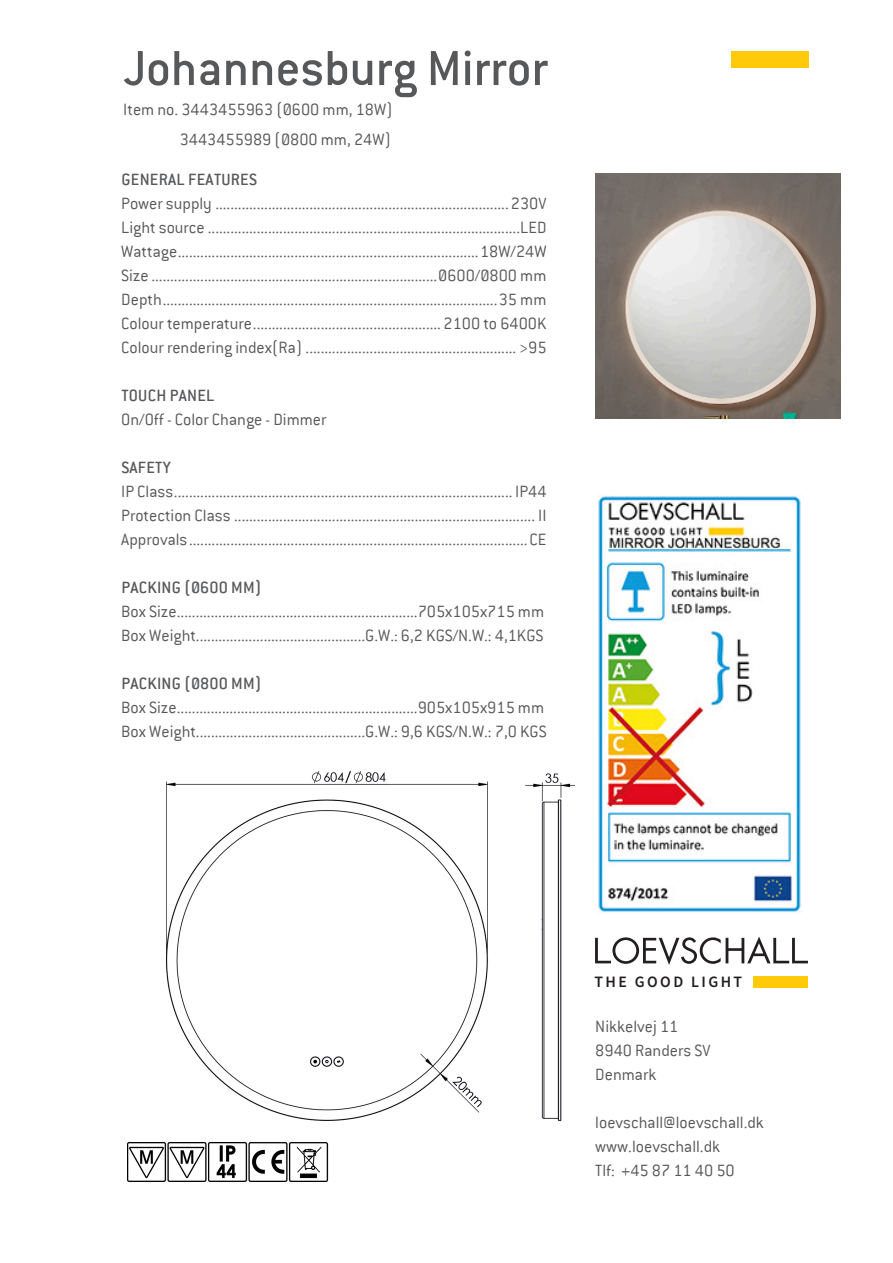
<style>
.page{position:relative;width:893px;height:1263px;background:#fff}
.page>*{position:absolute;margin:0;border:0;box-sizing:border-box;transform-origin:0 0}
.t1{font:500 54px "Conduit ITC";color:#57585a}
.t2{font:300 18px/30px "Conduit ITC";color:#57585a;text-align:right}
.t3{font:500 18px "Conduit ITC";letter-spacing:.015em;color:#57585a}
.t4{font:600 15.9px "Source Sans Pro";letter-spacing:.15em;color:#231f20}
</style>
<div class="page">
<svg style="left:595px;top:936px;width:213px;height:29px"></svg>
<div style="left:753px;top:976px;width:55px;height:12px;background:#feca0a"></div>
<div style="left:731px;top:51px;width:78px;height:16px;background:#feca0a"></div>
<img style="left:128px;top:1142px;width:201px;height:39px">
<img style="left:166px;top:771px;width:408px;height:350px">
<img style="left:597px;top:495px;width:204px;height:419px">
<img style="left:595px;top:173px;width:245px;height:246px">
<p class="t1" style="left:123px;top:38px;width:426px">Johannesburg Mirror</p>
<p class="t2" style="left:123px;top:94px;width:271px">Item no. 3443455963 (Ø600 mm, 18W)<br>3443455989 (Ø800 mm, 24W)</p>
<p class="t3" style="left:121px;top:169px;width:137px">GENERAL FEATURES</p>
<p class="t2" style="left:121px;top:188px;width:427px">Power supply ..............................................................................230V</p>
<p class="t2" style="left:121px;top:212px;width:427px">Light source ...................................................................................LED</p>
<p class="t2" style="left:121px;top:236px;width:427px">Wattage................................................................................18W/24W</p>
<p class="t2" style="left:121px;top:260px;width:427px">Size ............................................................................Ø600/Ø800 mm</p>
<p class="t2" style="left:121px;top:284px;width:427px">Depth.........................................................................................35 mm</p>
<p class="t2" style="left:121px;top:308px;width:427px">Colour temperature.................................................. 2100 to 6400K</p>
<p class="t2" style="left:121px;top:332px;width:427px">Colour rendering index(Ra) ........................................................ &gt;95</p>
<p class="t3" style="left:121px;top:385px;width:95px">TOUCH PANEL</p>
<p class="t2" style="left:121px;top:404px;width:207px">On/Off - Color Change - Dimmer</p>
<p class="t3" style="left:121px;top:457px;width:51px">SAFETY</p>
<p class="t2" style="left:121px;top:476px;width:427px">IP Class.......................................................................................... IP44</p>
<p class="t2" style="left:121px;top:500px;width:427px">Protection Class ................................................................................ II</p>
<p class="t2" style="left:121px;top:524px;width:427px">Approvals..........................................................................................CE</p>
<p class="t3" style="left:121px;top:577px;width:141px">PACKING (Ø600 MM)</p>
<p class="t2" style="left:121px;top:596px;width:424px">Box Size................................................................705x105x715 mm</p>
<p class="t2" style="left:121px;top:620px;width:424px">Box Weight.............................................G.W.: 6,2 KGS/N.W.: 4,1KGS</p>
<p class="t3" style="left:121px;top:673px;width:141px">PACKING (Ø800 MM)</p>
<p class="t2" style="left:121px;top:692px;width:424px">Box Size................................................................905x105x915 mm</p>
<p class="t2" style="left:121px;top:716px;width:427px">Box Weight.............................................G.W.: 9,6 KGS/N.W.: 7,0 KGS</p>
<p class="t4" style="left:595px;top:972px;width:149px">THE GOOD LIGHT</p>
<p class="t2" style="left:595px;top:1011px;width:85px">Nikkelvej 11</p>
<p class="t2" style="left:595px;top:1035px;width:117px">8940 Randers SV</p>
<p class="t2" style="left:595px;top:1059px;width:63px">Denmark</p>
<p class="t2" style="left:595px;top:1107px;width:170px">loevschall@loevschall.dk</p>
<p class="t2" style="left:595px;top:1131px;width:126px">www.loevschall.dk</p>
<p class="t2" style="left:595px;top:1155px;width:141px">Tlf: +45 87 11 40 50</p>
</div>
